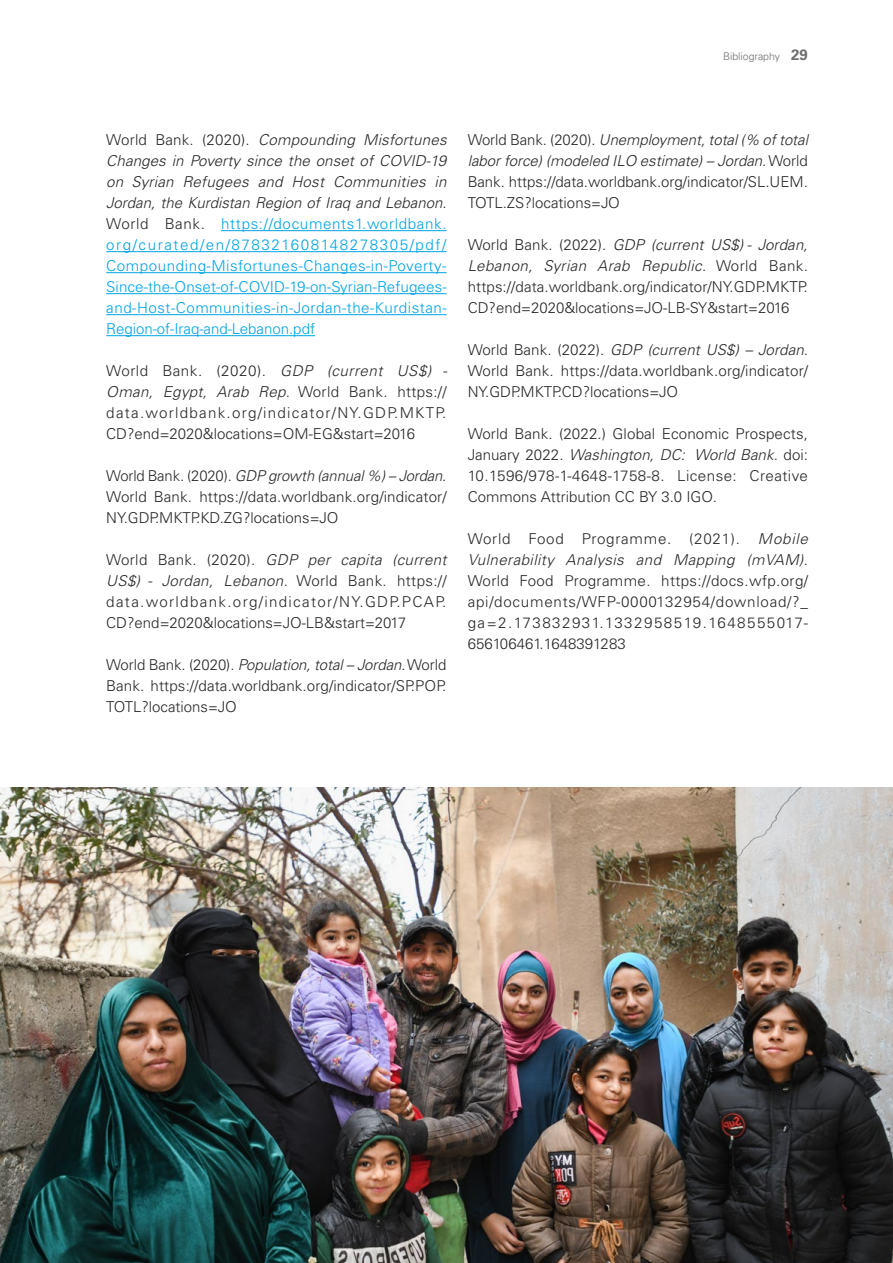
<style>
.page{position:relative;width:893px;height:1263px;background:#fff}
.page>*{position:absolute;margin:0;border:0;box-sizing:border-box;transform-origin:0 0}
.t1{font:300 15px/21px "Univers LT Pro 45";color:#282827;text-align:justify}
.t2{font:300 15px/21px "Univers LT Pro 45";letter-spacing:.015em;color:#00a3e6;text-align:justify}
.t3{font:300 10.5px "Univers LT Pro 45";color:#706f6f}
.s1{font-family:"Univers LT Pro 65";font-weight:700;font-size:15px}
.s2{color:#282827}
.s3{font-style:italic;color:#282827}
.s4{font-style:italic}
</style>
<div class="page">
<hr style="left:221px;top:230px;width:225px;height:1px;background:#00a3e6">
<hr style="left:106px;top:251px;width:340px;height:1px;background:#00a3e6">
<hr style="left:106px;top:272px;width:340px;height:1px;background:#00a3e6">
<hr style="left:106px;top:293px;width:340px;height:1px;background:#00a3e6">
<hr style="left:106px;top:314px;width:340px;height:1px;background:#00a3e6">
<hr style="left:106px;top:335px;width:209px;height:1px;background:#00a3e6">
<img style="left:0;top:787px;width:893px;height:476px">
<p class="t3" style="left:723px;top:50px;width:86px">Bibliography <span class="s1">29</span></p>
<p class="t2" style="left:106px;top:129px;width:342px"><span class="s2">World Bank. (2020).</span> <span class="s3">Compounding Misfortunes Changes in Poverty since the onset of COVID-19 on Syrian Refugees and Host Communities in Jordan, the Kurdistan Region of Iraq and Lebanon</span><span class="s2">.<br>World Bank.</span> https://documents1.worldbank. org/curated/en/878321608148278305/pdf/ Compounding-Misfortunes-Changes-in-Poverty-Since-the-Onset-of-COVID-19-on-Syrian-Refugees&shy;and-Host-Communities-in-Jordan-the-Kurdistan-Region-of-Iraq-and-Lebanon.pdf</p>
<p class="t1" style="left:106px;top:360px;width:342px">World Bank. (2020). <span class="s4">GDP (current US$) - Oman, Egypt, Arab Rep</span>. World Bank. https:// data.worldbank.org/indicator/NY.GDP.MKTP.<br>CD?end=2020&amp;locations=OM-EG&amp;start=2016</p>
<p class="t1" style="left:106px;top:465px;width:342px">World Bank. (2020). <span class="s4">GDP growth (annual %) – Jordan</span>.<br>World Bank. https://data.worldbank.org/indicator/ NY.GDP.MKTP.KD.ZG?locations=JO</p>
<p class="t1" style="left:106px;top:549px;width:342px">World Bank. (2020). <span class="s4">GDP per capita (current US$) - Jordan, Lebanon</span>. World Bank. https:// data.worldbank.org/indicator/NY.GDP.PCAP.<br>CD?end=2020&amp;locations=JO-LB&amp;start=2017</p>
<p class="t1" style="left:106px;top:654px;width:341px">World Bank. (2020). <span class="s4">Population, total – Jordan</span>. World Bank. https://data.worldbank.org/indicator/SP.POP.<br>TOTL?locations=JO</p>
<p class="t1" style="left:468px;top:129px;width:342px">World Bank. (2020). <span class="s4">Unemployment, total (% of total labor force) (modeled ILO estimate) – Jordan</span>. World Bank. https://data.worldbank.org/indicator/SL.UEM.<br>TOTL.ZS?locations=JO</p>
<p class="t1" style="left:468px;top:234px;width:342px">World Bank. (2022). <span class="s4">GDP (current US$) - Jordan, Lebanon, Syrian Arab Republic</span>. World Bank. https://data.worldbank.org/indicator/NY.GDP.MKTP.<br>CD?end=2020&amp;locations=JO-LB-SY&amp;start=2016</p>
<p class="t1" style="left:468px;top:339px;width:342px">World Bank. (2022). <span class="s4">GDP (current US$) – Jordan</span>.<br>World Bank. https://data.worldbank.org/indicator/ NY.GDP.MKTP.CD?locations=JO</p>
<p class="t1" style="left:468px;top:423px;width:342px">World Bank. (2022.) Global Economic Prospects, January 2022. <span class="s4">Washington, DC: World Bank</span>. doi:<br>10.1596/978-1-4648-1758-8. License: Creative Commons Attribution CC BY 3.0 IGO.</p>
<p class="t1" style="left:468px;top:528px;width:342px">World Food Programme. (2021). <span class="s4">Mobile Vulnerability Analysis and Mapping (mVAM)</span>.<br>World Food Programme. https://docs.wfp.org/ api/documents/WFP-0000132954/download/?_ ga=2.173832931.1332958519.1648555017- 656106461.1648391283</p>
</div>
